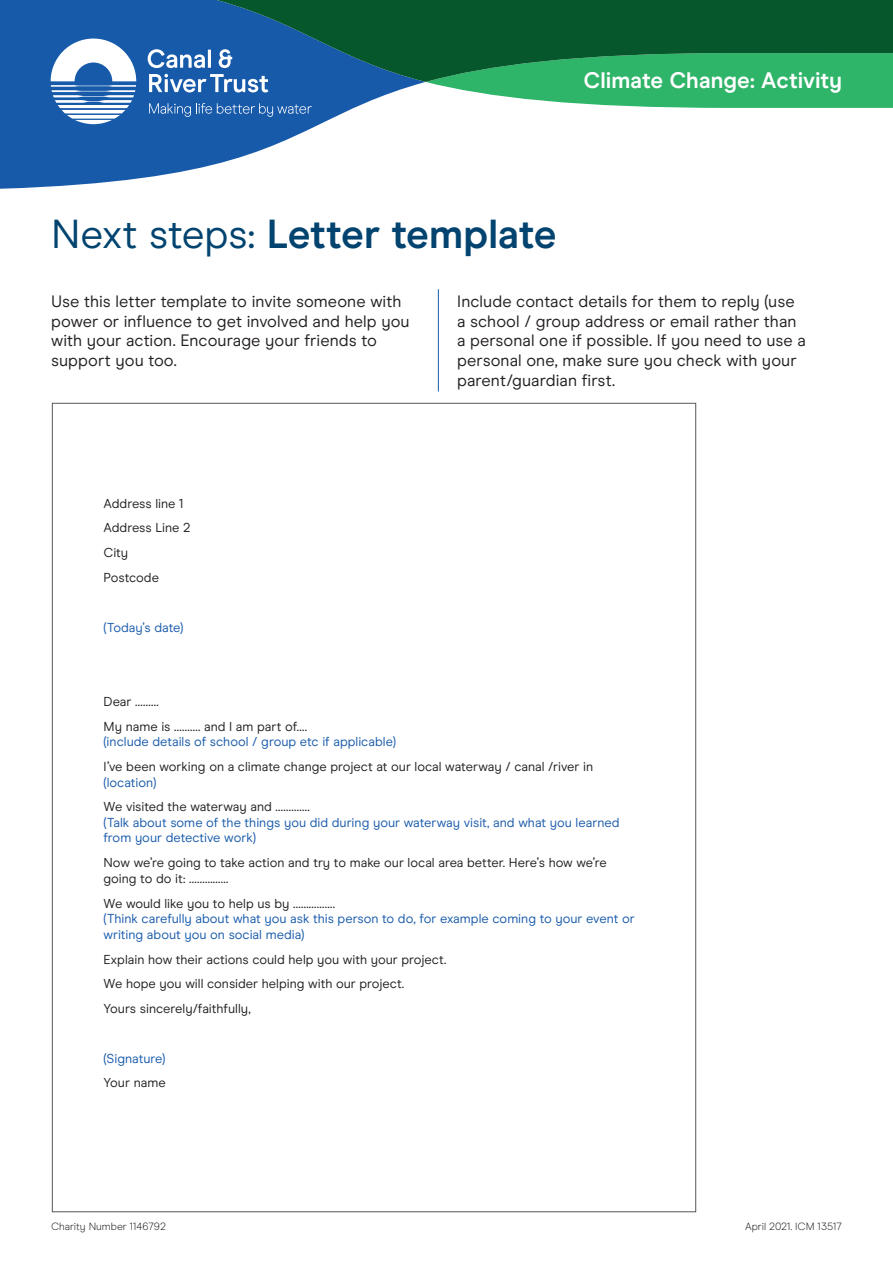
<style>
.page{position:relative;width:893px;height:1263px;background:#fff}
.page>*{position:absolute;margin:0;border:0;box-sizing:border-box;transform-origin:0 0}
.t1{font:700 40.5px "Modern Era";color:#02446f}
.t2{font:700 22.5px "Modern Era";color:#fff}
.t3{font:16.5px/19.8px "Modern Era";letter-spacing:.005em;color:#231f20}
.t4{font:13.05px/24.8px "Modern Era";color:#231f20}
.t5{font:13.05px/15.6px "Modern Era";color:#185aaa}
.t6{font:300 10.5px "Modern Era";color:#231f20}
.s1{font-weight:400}
.s2{color:#185aaa}
.s3{color:#231f20}
</style>
<div class="page">
<svg style="left:0;top:82px;width:425px;height:107px;fill:#185aaa"></svg>
<svg style="left:426px;top:82px;width:467px;height:26px"></svg>
<svg style="left:0;top:0;width:893px;height:82px;background:#12675b"></svg>
<svg style="left:51px;top:39px;width:85px;height:85px"></svg>
<svg style="left:148px;top:49px;width:63px;height:19px"></svg>
<svg style="left:219px;top:49px;width:13px;height:19px"></svg>
<svg style="left:149px;top:74px;width:119px;height:18px"></svg>
<svg style="left:149px;top:103px;width:163px;height:14px;background:#3c73b7"></svg>
<hr style="left:438px;top:289px;width:1px;height:103px;background:#185aaa">
<p class="t2" style="left:583px;top:67px;width:260px">Climate Change: Activity</p>
<p class="t1" style="left:51px;top:210px;width:507px"><span class="s1">Next steps:</span> Letter template</p>
<p class="t3" style="left:51px;top:291px;width:360px">Use this letter template to invite someone with power or influence to get involved and help you with your action. Encourage your friends to support you too.</p>
<p class="t3" style="left:457px;top:291px;width:350px">Include contact details for them to reply (use a school / group address or email rather than a personal one if possible. If you need to use a personal one, make sure you check with your parent/guardian first.</p>
<p class="t4" style="left:103px;top:491px;width:89px">Address line 1<br>Address Line 2<br>City<br>Postcode</p>
<p class="t5" style="left:103px;top:619px;width:81px">(Today’s date)</p>
<p class="t4" style="left:103px;top:689px;width:205px">Dear ………<br>My name is ………. and I am part of….</p>
<p class="t4" style="left:103px;top:729px;width:491px"><span class="s2">(include details of school / group etc if applicable)<br></span>I’ve been working on a climate change project at our local waterway / canal /river in</p>
<p class="t4" style="left:103px;top:770px;width:208px"><span class="s2">(location)<br></span>We visited the waterway and ………….</p>
<p class="t5" style="left:103px;top:815px;width:518px">(Talk about some of the things you did during your waterway visit, and what you learned from your detective work)</p>
<p class="t4" style="left:103px;top:855px;width:505px;line-height:15.6px">Now we’re going to take action and try to make our local area better. Here’s how we’re going to do it: ……………</p>
<p class="t5" style="left:103px;top:895px;width:533px"><span class="s3">We would like you to help us by …………….<br></span>(Think carefully about what you ask this person to do, for example coming to your event or writing about you on social media)</p>
<p class="t4" style="left:103px;top:947px;width:344px">Explain how their actions could help you with your project.<br>We hope you will consider helping with our project.<br>Yours sincerely/faithfully,</p>
<p class="t5" style="left:103px;top:1046px;width:64px;line-height:24.8px">(Signature)<br><span class="s3">Your name</span></p>
<p class="t6" style="left:51px;top:1220px;width:116px">Charity Number 1146792</p>
<p class="t6" style="left:745px;top:1220px;width:98px">April 2021. ICM 13517</p>
</div>
